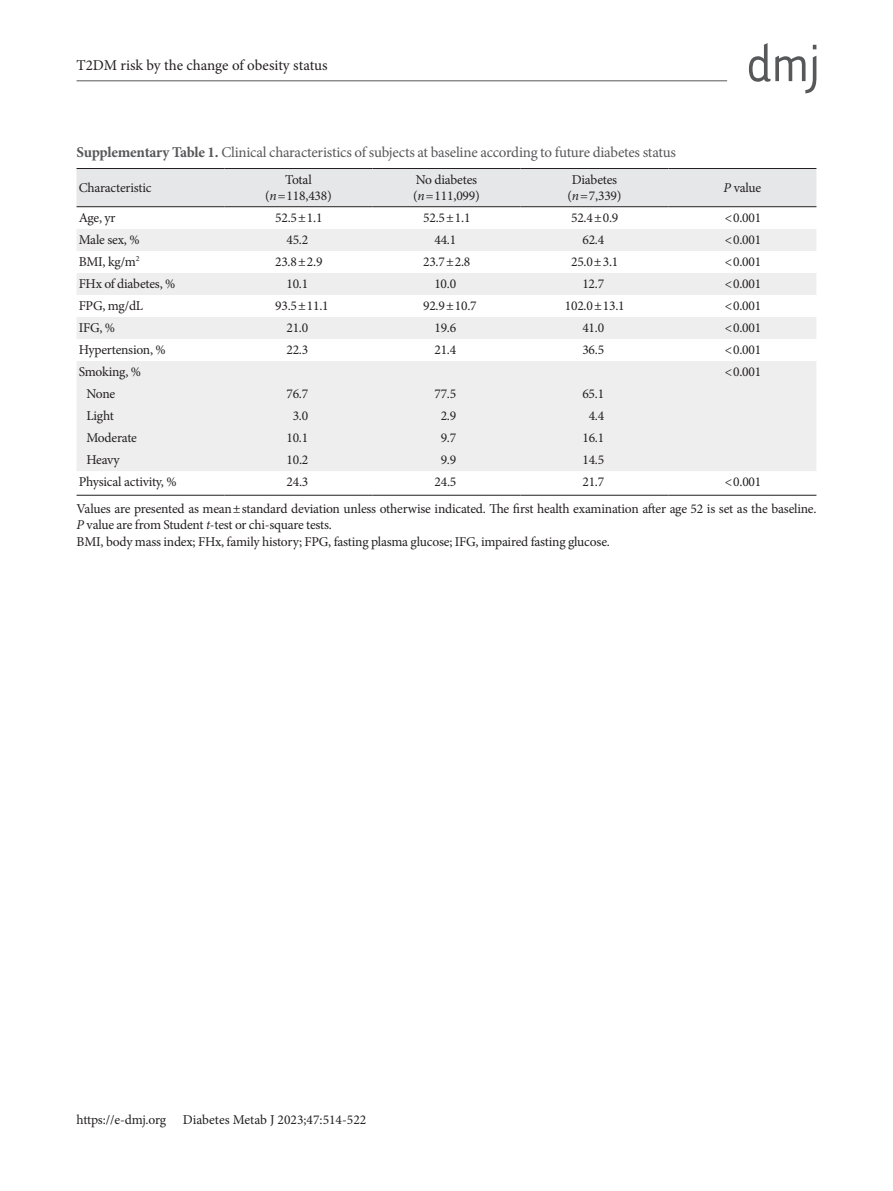
<style>
.page{position:relative;width:893px;height:1191px;background:#fff}
.page>*{position:absolute;margin:0;border:0;box-sizing:border-box;transform-origin:0 0}
.t1{font:15px "Minion Pro";letter-spacing:-.015em;color:#57585a}
.t2{font:15px "Minion Pro";letter-spacing:-.005em;color:#231f20}
.t3{font:13.5px/16.2px "Minion Pro";letter-spacing:-.015em;color:#231f20}
.s1{font-weight:700}
.s2{font-style:italic}
</style>
<div class="page">
<hr style="left:77px;top:80px;width:650px;height:1px;background:#57585a">
<svg style="left:749px;top:43px;width:67px;height:50px"></svg>
<div style="left:77px;top:169px;width:739px;height:37px;background:#e6e7e9"></div>
<svg style="left:77px;top:229px;width:739px;height:110px;fill:#eeeeef"></svg>
<div style="left:77px;top:361px;width:739px;height:110px;background:#eeeeef"></div>
<div style="left:77px;top:383px;width:739px;height:66px;background:#eeeeef"></div>
<hr style="left:77px;top:168px;width:148px;height:1px;background:#231f20">
<hr style="left:225px;top:168px;width:147px;height:1px;background:#231f20">
<hr style="left:372px;top:168px;width:148px;height:1px;background:#231f20">
<hr style="left:520px;top:168px;width:148px;height:1px;background:#231f20">
<hr style="left:668px;top:168px;width:148px;height:1px;background:#231f20">
<hr style="left:77px;top:495px;width:148px;height:1px;background:#231f20">
<hr style="left:225px;top:495px;width:147px;height:1px;background:#231f20">
<hr style="left:372px;top:495px;width:148px;height:1px;background:#231f20">
<hr style="left:520px;top:495px;width:148px;height:1px;background:#231f20">
<hr style="left:668px;top:495px;width:148px;height:1px;background:#231f20">
<hr style="left:77px;top:206px;width:148px;height:1px;background:#231f20">
<hr style="left:225px;top:206px;width:147px;height:1px;background:#231f20">
<hr style="left:372px;top:206px;width:148px;height:1px;background:#231f20">
<hr style="left:520px;top:206px;width:148px;height:1px;background:#231f20">
<hr style="left:668px;top:206px;width:148px;height:1px;background:#231f20">
<p class="t2" style="left:77px;top:55px;width:252px">T2DM risk by the change of obesity status</p>
<p class="t1" style="left:77px;top:142px;width:601px"><span class="s1">Supplementary Table 1.</span> Clinical characteristics of subjects at baseline according to future diabetes status</p>
<p class="t3" style="left:79px;top:180px;width:74px">Characteristic</p>
<p class="t3" style="left:265px;top:171px;width:68px;text-align:center">Total (<span class="s2">n</span>=118,438)</p>
<p class="t3" style="left:413px;top:171px;width:68px">No diabetes (<span class="s2">n</span>=111,099)</p>
<p class="t3" style="left:567px;top:171px;width:56px;text-align:center">Diabetes (<span class="s2">n</span>=7,339)</p>
<p class="t3" style="left:724px;top:180px;width:39px"><span class="s2">P</span> value</p>
<p class="t3" style="left:79px;top:210px;width:38px">Age, yr</p>
<p class="t3" style="left:275px;top:210px;width:49px">52.5±1.1</p>
<p class="t3" style="left:423px;top:210px;width:49px">52.5±1.1</p>
<p class="t3" style="left:571px;top:210px;width:49px">52.4±0.9</p>
<p class="t3" style="left:725px;top:210px;width:38px">&lt;0.001</p>
<p class="t3" style="left:79px;top:232px;width:62px">Male sex, %</p>
<p class="t3" style="left:286px;top:232px;width:23px">45.2</p>
<p class="t3" style="left:434px;top:232px;width:23px">44.1</p>
<p class="t3" style="left:582px;top:232px;width:23px">62.4</p>
<p class="t3" style="left:725px;top:232px;width:38px">&lt;0.001</p>
<p class="t3" style="left:79px;top:254px;width:62px">BMI, kg/m<sup>2</sup></p>
<p class="t3" style="left:275px;top:254px;width:49px">23.8±2.9</p>
<p class="t3" style="left:423px;top:254px;width:49px">23.7±2.8</p>
<p class="t3" style="left:571px;top:254px;width:49px">25.0±3.1</p>
<p class="t3" style="left:725px;top:254px;width:38px">&lt;0.001</p>
<p class="t3" style="left:79px;top:276px;width:98px">FHx of diabetes, %</p>
<p class="t3" style="left:286px;top:276px;width:23px">10.1</p>
<p class="t3" style="left:434px;top:276px;width:23px">10.0</p>
<p class="t3" style="left:582px;top:276px;width:23px">12.7</p>
<p class="t3" style="left:725px;top:276px;width:38px">&lt;0.001</p>
<p class="t3" style="left:79px;top:298px;width:66px">FPG, mg/dL</p>
<p class="t3" style="left:275px;top:298px;width:55px">93.5±11.1</p>
<p class="t3" style="left:423px;top:298px;width:55px">92.9±10.7</p>
<p class="t3" style="left:565px;top:298px;width:61px">102.0±13.1</p>
<p class="t3" style="left:725px;top:298px;width:38px">&lt;0.001</p>
<p class="t3" style="left:79px;top:320px;width:38px">IFG, %</p>
<p class="t3" style="left:286px;top:320px;width:23px">21.0</p>
<p class="t3" style="left:434px;top:320px;width:23px">19.6</p>
<p class="t3" style="left:582px;top:320px;width:23px">41.0</p>
<p class="t3" style="left:725px;top:320px;width:38px">&lt;0.001</p>
<p class="t3" style="left:79px;top:342px;width:89px">Hypertension, %</p>
<p class="t3" style="left:286px;top:342px;width:23px">22.3</p>
<p class="t3" style="left:434px;top:342px;width:23px">21.4</p>
<p class="t3" style="left:582px;top:342px;width:23px">36.5</p>
<p class="t3" style="left:725px;top:342px;width:38px">&lt;0.001</p>
<p class="t3" style="left:79px;top:364px;width:64px">Smoking, %</p>
<p class="t3" style="left:725px;top:364px;width:38px">&lt;0.001</p>
<p class="t3" style="left:86px;top:386px;width:30px">None</p>
<p class="t3" style="left:286px;top:386px;width:23px">76.7</p>
<p class="t3" style="left:434px;top:386px;width:23px">77.5</p>
<p class="t3" style="left:582px;top:386px;width:23px">65.1</p>
<p class="t3" style="left:86px;top:408px;width:29px">Light</p>
<p class="t3" style="left:293px;top:408px;width:17px">3.0</p>
<p class="t3" style="left:441px;top:408px;width:17px">2.9</p>
<p class="t3" style="left:589px;top:408px;width:17px">4.4</p>
<p class="t3" style="left:86px;top:430px;width:52px">Moderate</p>
<p class="t3" style="left:286px;top:430px;width:23px">10.1</p>
<p class="t3" style="left:441px;top:430px;width:17px">9.7</p>
<p class="t3" style="left:582px;top:430px;width:23px">16.1</p>
<p class="t3" style="left:86px;top:452px;width:35px">Heavy</p>
<p class="t3" style="left:286px;top:452px;width:23px">10.2</p>
<p class="t3" style="left:441px;top:452px;width:17px">9.9</p>
<p class="t3" style="left:582px;top:452px;width:23px">14.5</p>
<p class="t3" style="left:79px;top:474px;width:99px">Physical activity, %</p>
<p class="t3" style="left:286px;top:474px;width:23px">24.3</p>
<p class="t3" style="left:434px;top:474px;width:23px">24.5</p>
<p class="t3" style="left:582px;top:474px;width:23px">21.7</p>
<p class="t3" style="left:77px;top:469px;width:741px;line-height:26.7px;text-indent:648px">&lt;0.001<br>Values are presented as mean±standard deviation unless otherwise indicated. The first health examination after age 52 is set as the baseline.</p>
<p class="t3" style="left:77px;top:517px;width:535px"><span class="s2">P</span> value are from Student <span class="s2">t</span>-test or chi-square tests.<br>BMI, body mass index; FHx, family history; FPG, fasting plasma glucose; IFG, impaired fasting glucose.</p>
<p class="t3" style="left:77px;top:1111px;width:291px">https://e-dmj.org Diabetes Metab J 2023;47:514-522</p>
</div>
